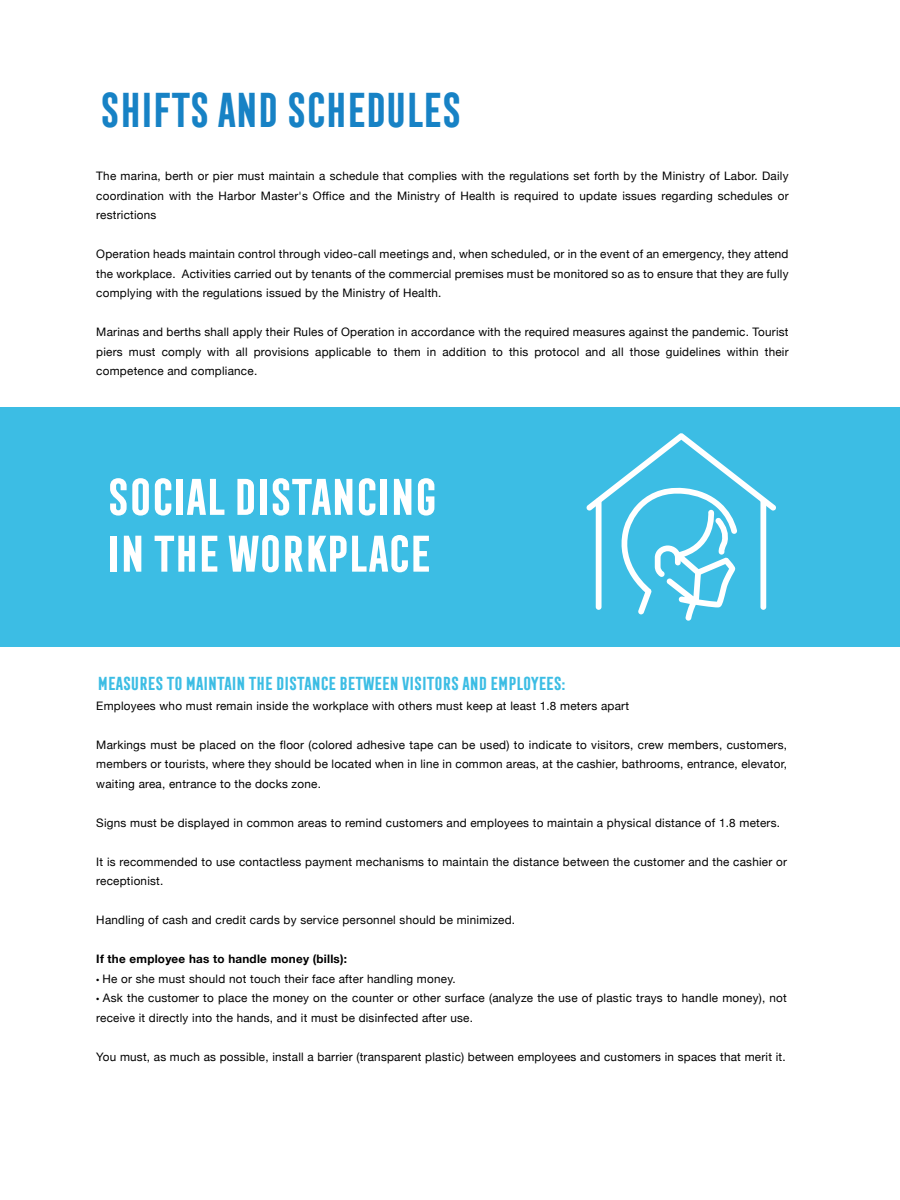
<style>
.page{position:relative;width:900px;height:1200px;background:#fff}
.page>*{position:absolute;margin:0;border:0;box-sizing:border-box;transform-origin:0 0}
.t1{font:700 47.33px/56.8px "Frontage Condensed";letter-spacing:-.12em;color:#fff;scale:1.06 1}
.t2{font:700 45px "Frontage Condensed";letter-spacing:-.12em;color:#1782c5}
.t3{font:700 17.33px "Frontage Condensed";letter-spacing:-.12em;color:#3cbde4;scale:1.06 1}
.t4{font:11.7px/19.5px "Helvetica Neue";letter-spacing:.02em;color:#000;text-align:justify}
.t5{font:700 11.7px "Helvetica Neue";letter-spacing:.02em;color:#000}
.s1{font-family:"Myriad Pro"}
</style>
<div class="page">
<div style="left:0;top:407px;width:900px;height:239px;background:#3cbde4"></div>
<svg style="left:586px;top:433px;width:190px;height:188px"></svg>
<h2 class="t2" style="left:96px;top:84px;width:368px">SHIFTS AND SCHEDULES</h2>
<p class="t4" style="left:96px;top:167px;width:694px">The marina, berth or pier must maintain a schedule that complies with the regulations set forth by the Ministry of Labor. Daily coordination with the Harbor Master's Office and the Ministry of Health is required to update issues regarding schedules or restrictions</p>
<p class="t4" style="left:96px;top:245px;width:694px">Operation heads maintain control through video-call meetings and, when scheduled, or in the event of an emergency, they attend the workplace. Activities carried out by tenants of the commercial premises must be monitored so as to ensure that they are fully complying with the regulations issued by the Ministry of Health.</p>
<p class="t4" style="left:96px;top:323px;width:694px">Marinas and berths shall apply their Rules of Operation in accordance with the required measures against the pandemic. Tourist piers must comply with all provisions applicable to them in addition to this protocol and all those guidelines within their competence and compliance.</p>
<h1 class="t1" style="left:103px;top:469px;width:319px">SOCIAL DISTANCING<br>IN THE WORKPLACE</h1>
<h3 class="t3" style="left:96px;top:674px;width:445px">MEASURES TO MAINTAIN THE DISTANCE BETWEEN VISITORS AND EMPLOYEES:</h3>
<p class="t4" style="left:96px;top:696px;width:534px">Employees who must remain inside the workplace with others must keep at least 1.8 meters apart</p>
<p class="t4" style="left:96px;top:735px;width:692px">Markings must be placed on the floor (colored adhesive tape can be used) to indicate to visitors, crew members, customers, members or tourists, where they should be located when in line in common areas, at the cashier, bathrooms, entrance, elevator, waiting area, entrance to the docks zone.</p>
<p class="t4" style="left:96px;top:814px;width:685px">Signs must be displayed in common areas to remind customers and employees to maintain a physical distance of 1.8 meters.</p>
<p class="t4" style="left:96px;top:852px;width:692px">It is recommended to use contactless payment mechanisms to maintain the distance between the customer and the cashier or receptionist.</p>
<p class="t4" style="left:96px;top:911px;width:420px">Handling of cash and credit cards by service personnel should be minimized.</p>
<p class="t5" style="left:96px;top:950px;width:252px">If the employee has to handle money (bills):</p>
<p class="t4" style="left:96px;top:970px;width:361px"><span class="s1">•</span> He or she must should not touch their face after handling money.</p>
<p class="t4" style="left:96px;top:989px;width:692px"><span class="s1">•</span> Ask the customer to place the money on the counter or other surface (analyze the use of plastic trays to handle money), not receive it directly into the hands, and it must be disinfected after use.</p>
<p class="t4" style="left:96px;top:1048px;width:691px">You must, as much as possible, install a barrier (transparent plastic) between employees and customers in spaces that merit it.</p>
</div>
